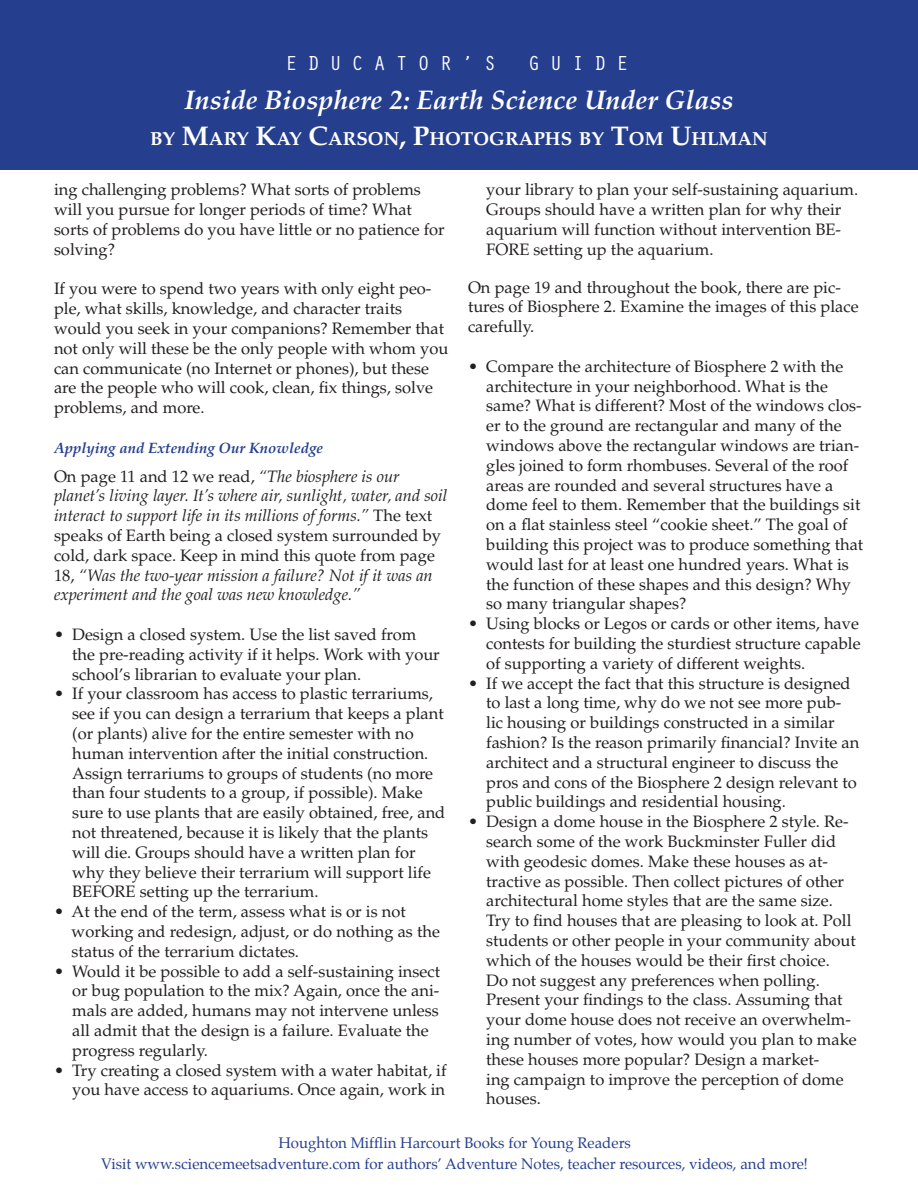
<style>
.page{position:relative;width:918px;height:1188px;background:#fff}
.page>*{position:absolute;margin:0;border:0;box-sizing:border-box;transform-origin:0 0}
.t1{font:italic 700 27px "Palatino LT Std";color:#fff}
.t2{font:21px "Orator Std";letter-spacing:.45em;color:#fff}
.t3{font:700 18.9px "Palatino LT Std";color:#fff}
.t4{font:16.5px/19.8px "Palatino LT Std";color:#231f20}
.t5{font:italic 16.5px/19.8px "Palatino LT Std";color:#231f20}
.t6{font:15px/21px "Palatino";color:#253f8e;text-align:center}
.t7{font:italic 700 15px "Palatino LT Std";color:#253f8e}
.s1{font-size:27px}
.s2{font-style:normal}
</style>
<div class="page">
<div style="left:0;top:0;width:918px;height:169px;background:#253f8e"></div>
<p class="t2" style="left:285px;top:48px;width:213px">EDUCATOR’S</p>
<p class="t2" style="left:528px;top:48px;width:102px">GUIDE</p>
<h1 class="t1" style="left:184px;top:84px;width:551px">Inside Biosphere 2: Earth Science Under Glass</h1>
<p class="t3" style="left:150px;top:128px;width:619px">BY <span class="s1">M</span>ARY <span class="s1">K</span>AY <span class="s1">C</span>ARSON<span class="s1">, P</span>HOTOGRAPHS BY <span class="s1">T</span>OM <span class="s1">U</span>HLMAN</p>
<p class="t4" style="left:54px;top:180px;width:392px">ing challenging problems? What sorts of problems will you pursue for longer periods of time? What sorts of problems do you have little or no patience for solving?</p>
<p class="t4" style="left:54px;top:279px;width:396px">If you were to spend two years with only eight peo&shy;ple, what skills, knowledge, and character traits would you seek in your companions? Remember that not only will these be the only people with whom you can communicate (no Internet or phones), but these are the people who will cook, clean, fix things, solve problems, and more.</p>
<p class="t7" style="left:54px;top:439px;width:271px">Applying and Extending Our Knowledge</p>
<p class="t5" style="left:54px;top:466px;width:395px"><span class="s2">On page 11 and 12 we read,</span> “The biosphere is our planet’s living layer. It’s where air, sunlight, water, and soil interact to support life in its millions of forms.” <span class="s2">The text speaks of Earth being a closed system surrounded by cold, dark space. Keep in mind this quote from page 18,</span> “Was the two-year mission a failure? Not if it was an experiment and the goal was new knowledge.”</p>
<p class="t4" style="left:72px;top:625px;width:369px;text-indent:-18px">• Design a closed system. Use the list saved from the pre-reading activity if it helps. Work with your school’s librarian to evaluate your plan.</p>
<p class="t4" style="left:72px;top:684px;width:375px;text-indent:-18px">• If your classroom has access to plastic terrariums, see if you can design a terrarium that keeps a plant (or plants) alive for the entire semester with no human intervention after the initial construction.<br>Assign terrariums to groups of students (no more than four students to a group, if possible). Make sure to use plants that are easily obtained, free, and not threatened, because it is likely that the plants will die. Groups should have a written plan for why they believe their terrarium will support life BEFORE setting up the terrarium.</p>
<p class="t4" style="left:72px;top:902px;width:370px;text-indent:-18px">• At the end of the term, assess what is or is not working and redesign, adjust, or do nothing as the status of the terrarium dictates.</p>
<p class="t4" style="left:72px;top:961px;width:369px;text-indent:-18px">• Would it be possible to add a self-sustaining insect or bug population to the mix? Again, once the ani&shy;mals are added, humans may not intervene unless all admit that the design is a failure. Evaluate the progress regularly.</p>
<p class="t4" style="left:54px;top:1060px;width:394px;text-align:right">• Try creating a closed system with a water habitat, if you have access to aquariums. Once again, work in</p>
<p class="t4" style="left:486px;top:180px;width:374px">your library to plan your self-sustaining aquarium.<br>Groups should have a written plan for why their aquarium will function without intervention BE-FORE setting up the aquarium.</p>
<p class="t4" style="left:468px;top:277px;width:392px">On page 19 and throughout the book, there are pic&shy;tures of Biosphere 2. Examine the images of this place carefully.</p>
<p class="t4" style="left:486px;top:357px;width:379px;text-indent:-18px">• Compare the architecture of Biosphere 2 with the architecture in your neighborhood. What is the same? What is different? Most of the windows clos&shy;er to the ground are rectangular and many of the windows above the rectangular windows are trian&shy;gles joined to form rhombuses. Several of the roof areas are rounded and several structures have a dome feel to them. Remember that the buildings sit on a flat stainless steel “cookie sheet.” The goal of building this project was to produce something that would last for at least one hundred years. What is the function of these shapes and this design? Why so many triangular shapes?</p>
<p class="t4" style="left:486px;top:614px;width:376px;text-align:justify;text-indent:-18px">• Using blocks or Legos or cards or other items, have contests for building the sturdiest structure capable of supporting a variety of different weights.</p>
<p class="t4" style="left:486px;top:673px;width:375px;text-indent:-18px">• If we accept the fact that this structure is designed to last a long time, why do we not see more pub&shy;lic housing or buildings constructed in a similar fashion? Is the reason primarily financial? Invite an architect and a structural engineer to discuss the pros and cons of the Biosphere 2 design relevant to public buildings and residential housing.</p>
<p class="t4" style="left:486px;top:812px;width:372px;text-indent:-18px">• Design a dome house in the Biosphere 2 style. Re&shy;search some of the work Buckminster Fuller did with geodesic domes. Make these houses as at&shy;tractive as possible. Then collect pictures of other architectural home styles that are the same size.<br>Try to find houses that are pleasing to look at. Poll students or other people in your community about which of the houses would be their first choice.<br>Do not suggest any preferences when polling.<br>Present your findings to the class. Assuming that your dome house does not receive an overwhelm&shy;ing number of votes, how would you plan to make these houses more popular? Design a market-<br>ing campaign to improve the perception of dome houses.</p>
<p class="t6" style="left:101px;top:1133px;width:708px">Houghton Mifflin Harcourt Books for Young Readers<br>Visit www.sciencemeetsadventure.com for authors’ Adventure Notes, teacher resources, videos, and more!</p>
</div>
